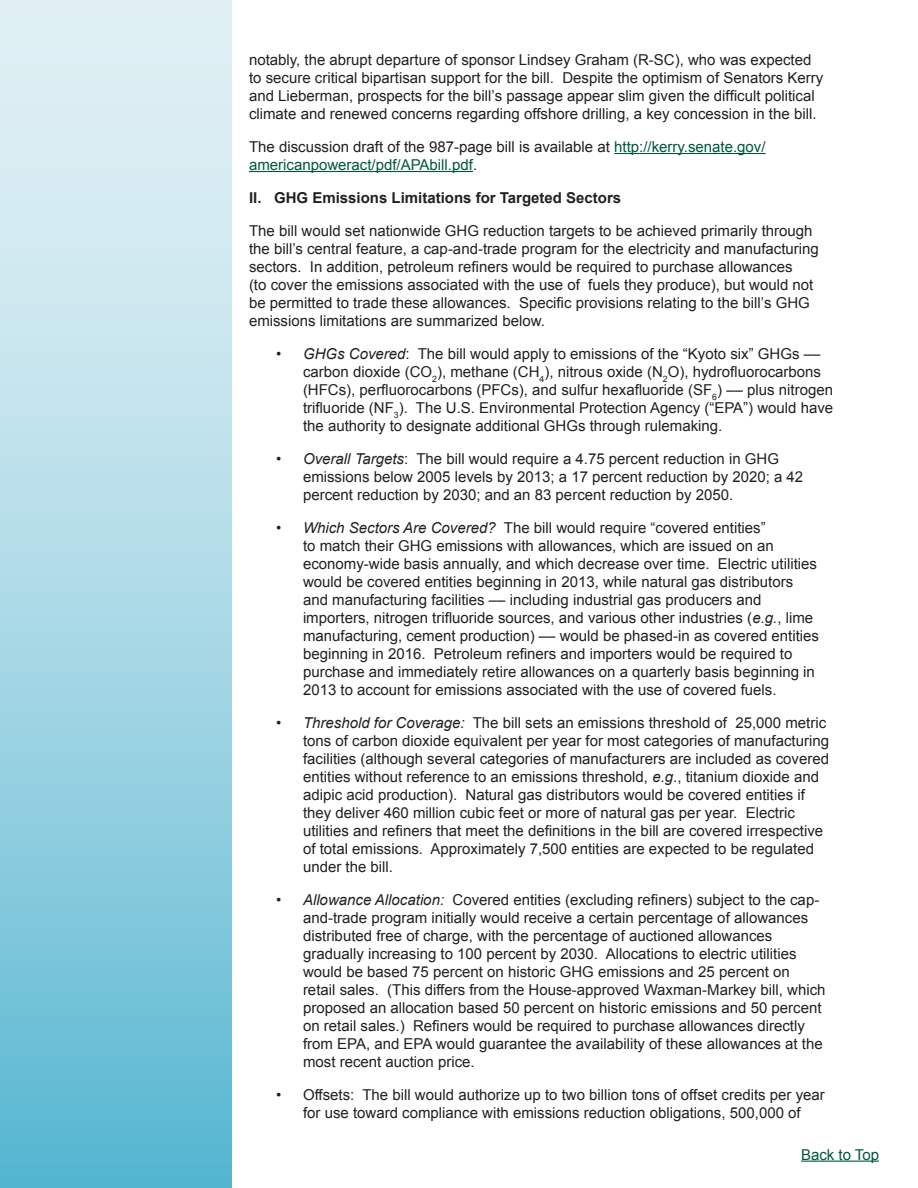
<style>
.page{position:relative;width:918px;height:1188px;background:#fff}
.page>*{position:absolute;margin:0;border:0;box-sizing:border-box;transform-origin:0 0}
.Arial_Article_Text{font:15px/18px "Arial";color:#231f20}
.Bullet{font:15px/18px "Arial";color:#231f20}
.Arial_Article_Text-2{font:15px/18px "Arial";color:#00573d}
.Arial_Article_Text-3{font:700 15px "Arial";color:#231f20}
.s1{color:#231f20}
.s2{font-style:italic}
</style>
<div class="page">
<div style="left:0;top:0;width:231px;height:1188px;background:linear-gradient(to bottom,#eff6f8,#5fbad3)"></div>
<hr style="left:614px;top:153px;width:152px;height:1px;background:#00573d">
<hr style="left:249px;top:171px;width:224px;height:1px;background:#00573d">
<hr style="left:801px;top:1161px;width:78px;height:1px;background:#00573d">
<p class="Arial_Article_Text" style="left:249px;top:51px;width:576px">notably, the abrupt departure of sponsor Lindsey Graham (R-SC), who was expected to secure critical bipartisan support for the bill. Despite the optimism of Senators Kerry and Lieberman, prospects for the bill’s passage appear slim given the difficult political climate and renewed concerns regarding offshore drilling, a key concession in the bill.</p>
<p class="Arial_Article_Text-2" style="left:249px;top:138px;width:518px"><span class="s1">The discussion draft of the 987-page bill is available at</span> http://kerry.senate.gov/ americanpoweract/pdf/APAbill.pdf<span class="s1">.</span></p>
<p class="Arial_Article_Text-3" style="left:249px;top:188px;width:374px">II. GHG Emissions Limitations for Targeted Sectors</p>
<p class="Arial_Article_Text" style="left:249px;top:222px;width:571px">The bill would set nationwide GHG reduction targets to be achieved primarily through the bill’s central feature, a cap-and-trade program for the electricity and manufacturing sectors. In addition, petroleum refiners would be required to purchase allowances<br>(to cover the emissions associated with the use of fuels they produce), but would not be permitted to trade these allowances. Specific provisions relating to the bill’s GHG emissions limitations are summarized below.</p>
<p class="Arial_Article_Text" style="left:303px;top:345px;width:532px;text-indent:-27px"><span class="s2">• GHGs Covered</span>: The bill would apply to emissions of the “Kyoto six” GHGs –– carbon dioxide (CO<sub>2</sub>), methane (CH<sub>4</sub>), nitrous oxide (N<sub>2</sub>O), hydrofluorocarbons (HFCs), perfluorocarbons (PFCs), and sulfur hexafluoride (SF<sub>6</sub>) –– plus nitrogen trifluoride (NF<sub>3</sub>). The U.S. Environmental Protection Agency (“EPA”) would have the authority to designate additional GHGs through rulemaking.</p>
<p class="Arial_Article_Text" style="left:303px;top:450px;width:502px;text-indent:-27px"><span class="s2">• Overall Targets</span>: The bill would require a 4.75 percent reduction in GHG emissions below 2005 levels by 2013; a 17 percent reduction by 2020; a 42 percent reduction by 2030; and an 83 percent reduction by 2050.</p>
<p class="Arial_Article_Text" style="left:303px;top:519px;width:518px;text-indent:-27px"><span class="s2">• Which Sectors Are Covered?</span> The bill would require “covered entities”<br>to match their GHG emissions with allowances, which are issued on an economy-wide basis annually, and which decrease over time. Electric utilities would be covered entities beginning in 2013, while natural gas distributors and manufacturing facilities –– including industrial gas producers and importers, nitrogen trifluoride sources, and various other industries (<span class="s2">e.g.</span>, lime manufacturing, cement production) –– would be phased-in as covered entities beginning in 2016. Petroleum refiners and importers would be required to purchase and immediately retire allowances on a quarterly basis beginning in 2013 to account for emissions associated with the use of covered fuels.</p>
<p class="Bullet" style="left:303px;top:714px;width:528px;text-indent:-27px"><span class="s2">• Threshold for Coverage:</span> The bill sets an emissions threshold of 25,000 metric tons of carbon dioxide equivalent per year for most categories of manufacturing facilities (although several categories of manufacturers are included as covered entities without reference to an emissions threshold, <span class="s2">e.g</span>., titanium dioxide and adipic acid production). Natural gas distributors would be covered entities if they deliver 460 million cubic feet or more of natural gas per year. Electric utilities and refiners that meet the definitions in the bill are covered irrespective of total emissions. Approximately 7,500 entities are expected to be regulated under the bill.</p>
<p class="Bullet" style="left:303px;top:891px;width:524px;text-indent:-27px"><span class="s2">• Allowance Allocation:</span> Covered entities (excluding refiners) subject to the cap&shy;and-trade program initially would receive a certain percentage of allowances distributed free of charge, with the percentage of auctioned allowances gradually increasing to 100 percent by 2030. Allocations to electric utilities would be based 75 percent on historic GHG emissions and 25 percent on retail sales. (This differs from the House-approved Waxman-Markey bill, which proposed an allocation based 50 percent on historic emissions and 50 percent on retail sales.) Refiners would be required to purchase allowances directly from EPA, and EPA would guarantee the availability of these allowances at the most recent auction price.</p>
<p class="Bullet" style="left:276px;top:1086px;width:550px;text-align:center">• Offsets: The bill would authorize up to two billion tons of offset credits per year for use toward compliance with emissions reduction obligations, 500,000 of</p>
<p class="Arial_Article_Text-2" style="left:801px;top:1145px;width:80px">Back to Top</p>
</div>
